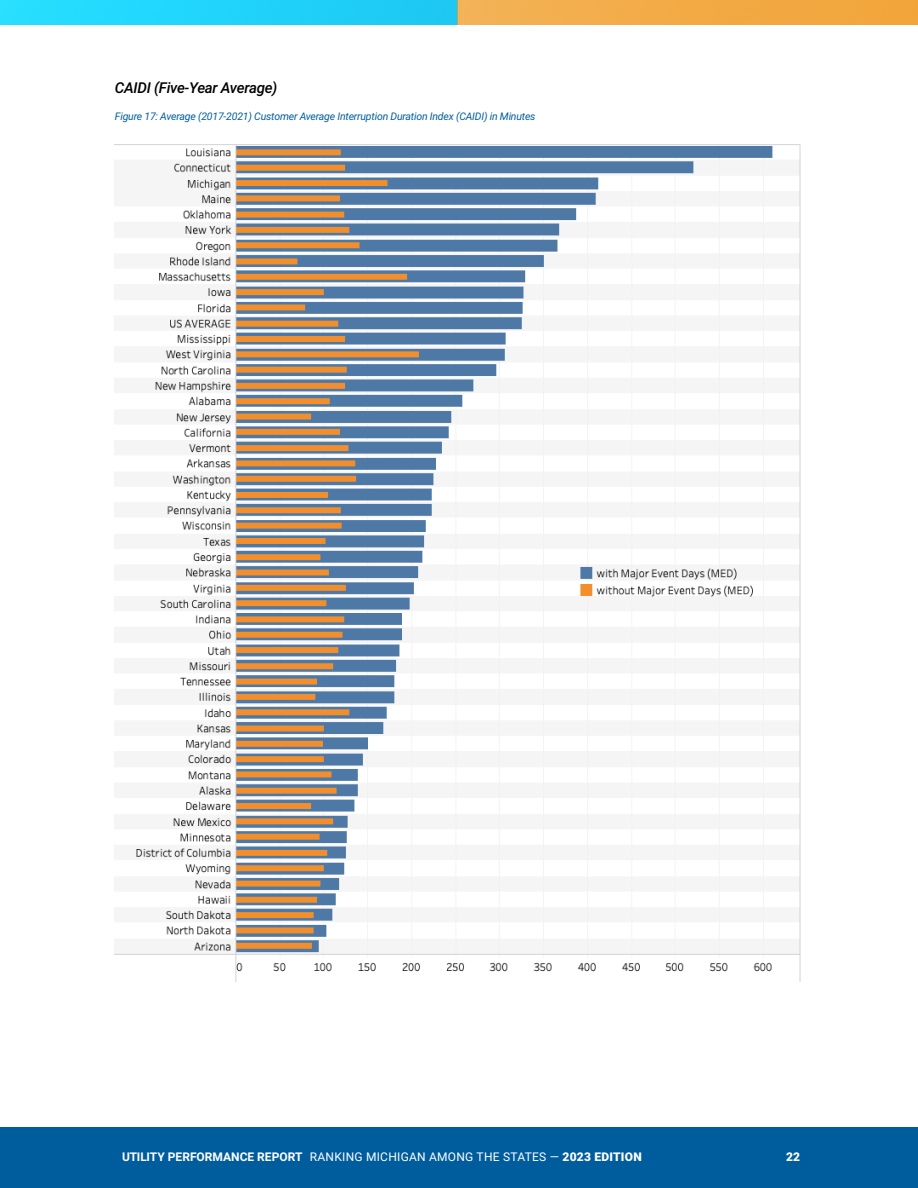
<style>
.page{position:relative;width:918px;height:1188px;background:#fff}
.page>*{position:absolute;margin:0;border:0;box-sizing:border-box;transform-origin:0 0}
.SubheadGood{font:italic 500 15px "Roboto";letter-spacing:-.02em;color:#000}
.t1{font:12px "Roboto";letter-spacing:.02em;color:#fff}
.t2{font:900 12px "Roboto";color:#fff}
.Figure{font:italic 10.5px "Roboto";letter-spacing:-.02em;color:#005d9d}
.s1{font-weight:700}
.s2{font-weight:900}
</style>
<div class="page">
<div style="left:0;top:1128px;width:918px;height:60px;background:#005d9d"></div>
<img style="left:0;top:0;width:918px;height:25px">
<img style="left:115px;top:144px;width:686px;height:837px">
<p class="SubheadGood" style="left:115px;top:77px;width:164px">CAIDI (Five-Year Average)</p>
<p class="Figure" style="left:115px;top:109px;width:422px">Figure 17: Average (2017-2021) Customer Average Interruption Duration Index (CAIDI) in Minutes</p>
<p class="t1" style="left:122px;top:1149px;width:521px"><span class="s1">UTILITY PERFORMANCE REPORT</span> RANKING MICHIGAN AMONG THE STATES — <span class="s2">2023 EDITION</span></p>
<p class="t2" style="left:786px;top:1149px;width:15px">22</p>
</div>
